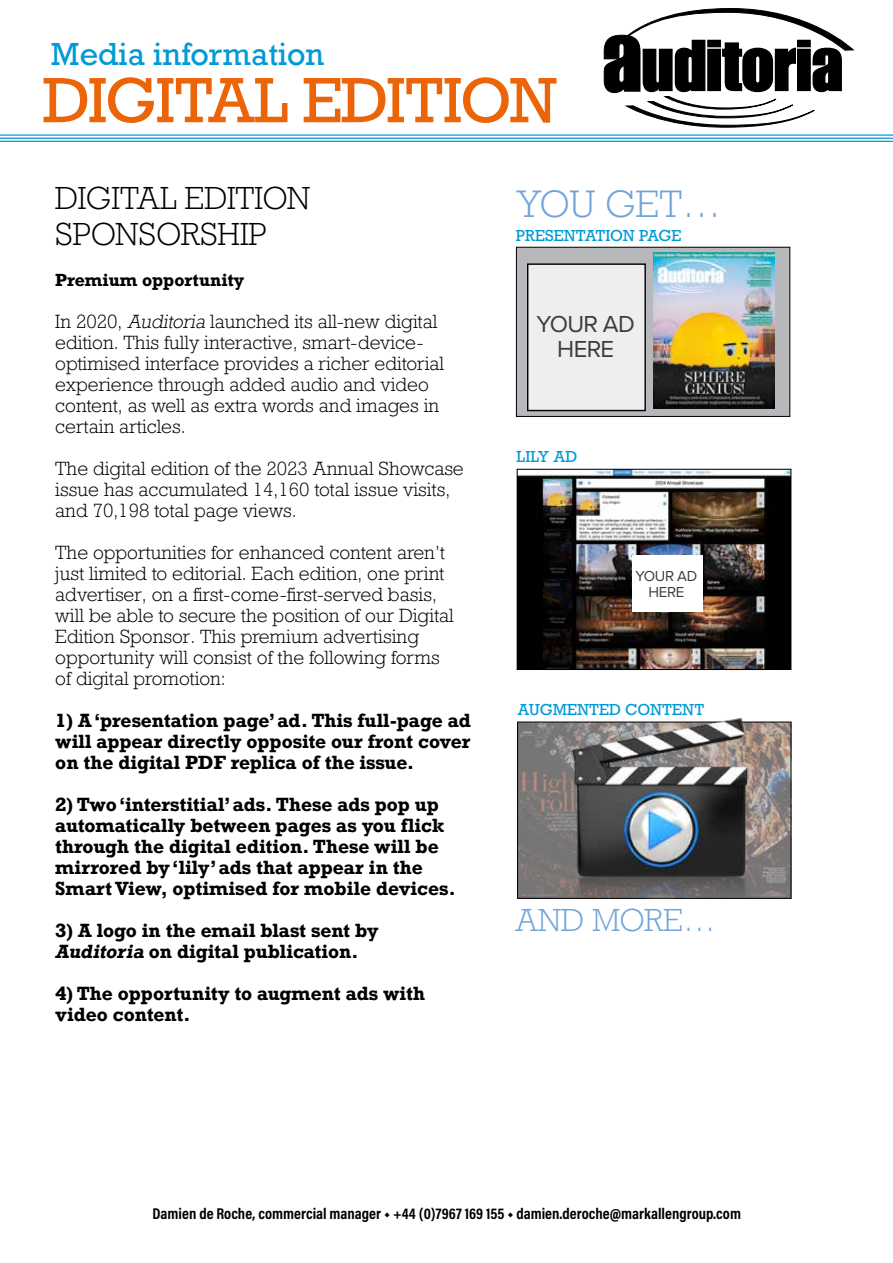
<style>
.page{position:relative;width:893px;height:1263px;background:#fff}
.page>*{position:absolute;margin:0;border:0;box-sizing:border-box;transform-origin:0 0}
.t1{font:60px "Rockwell Nova";letter-spacing:-.035em;color:#ec6408}
.t2{font:300 36px "Rockwell Nova";letter-spacing:-.005em;color:#70a4d9}
.t3{font:300 30px/36px "Rockwell Nova";color:#000}
.t4{font:30px "Rockwell Nova";color:#009bd6}
.t5{font:300 30px "Rockwell Nova";color:#70a4d9}
.t6{font:24px/25.5px "Proxima Nova";letter-spacing:-.03em;color:#3c3c3b;text-align:center}
.t7{font:300 18px/21px "Rockwell Nova";color:#000}
.t8{font:700 18px/21px "Rockwell Nova";color:#000}
.t9{font:700 16.5px "Rockwell Nova";color:#000}
.t10{font:700 15.75px "Acumin Pro Cond";color:#000}
.t11{font:15px "Rockwell Nova";color:#009bd6}
.t12{font:15px/15.6px "Proxima Nova";letter-spacing:-.02em;color:#3c3c3b;text-align:center}
.s1{font-style:italic}
</style>
<div class="page">
<hr style="left:0;top:134px;width:893px;height:2px;background:#009bd6">
<hr style="left:0;top:138px;width:893px;height:1px;background:#009bd6">
<hr style="left:0;top:141px;width:893px;height:1px;background:#009bd6">
<img style="left:519px;top:471px;width:270px;height:197px">
<div style="left:517px;top:469px;width:274px;height:201px;border:1px solid #000"></div>
<div style="left:632px;top:555px;width:70px;height:57px;background:#fff"></div>
<img style="left:519px;top:723px;width:270px;height:174px">
<div style="left:517px;top:721px;width:274px;height:178px;border:1px solid #000"></div>
<img style="left:564px;top:717px;width:195px;height:182px">
<div style="left:516px;top:247px;width:274px;height:169px;background:#b6b8bb"></div>
<div style="left:516px;top:247px;width:274px;height:170px;border:1px solid #000"></div>
<div style="left:528px;top:264px;width:117px;height:146px;background:#eee"></div>
<div style="left:527px;top:263px;width:119px;height:148px;border:1px solid #000"></div>
<img style="left:653px;top:252px;width:122px;height:156px">
<svg style="left:603px;top:9px;width:251px;height:119px"></svg>
<h3 class="t4" style="left:51px;top:36px;width:275px">Media information</h3>
<h1 class="t1" style="left:43px;top:63px;width:517px">DIGITAL EDITION</h1>
<h3 class="t3" style="left:55px;top:180px;width:257px">DIGITAL EDITION<br>SPONSORSHIP</h3>
<p class="t9" style="left:55px;top:269px;width:191px">Premium opportunity</p>
<p class="t7" style="left:55px;top:311px;width:390px">In 2020, <span class="s1">Auditoria</span> launched its all-new digital edition. This fully interactive, smart-device&shy;optimised interface provides a richer editorial experience through added audio and video content, as well as extra words and images in certain articles.</p>
<p class="t7" style="left:55px;top:458px;width:410px">The digital edition of the 2023 Annual Showcase issue has accumulated 14,160 total issue visits, and 70,198 total page views.</p>
<p class="t7" style="left:55px;top:542px;width:400px">The opportunities for enhanced content aren’t just limited to editorial. Each edition, one print advertiser, on a first-come-first-served basis, will be able to secure the position of our Digital Edition Sponsor. This premium advertising opportunity will consist of the following forms of digital promotion:</p>
<p class="t8" style="left:55px;top:709px;width:417px;text-align:justify">1) A ‘presentation page’ ad. This full-page ad will appear directly opposite our front cover on the digital PDF replica of the issue.</p>
<p class="t8" style="left:55px;top:793px;width:402px">2) Two ‘interstitial’ ads. These ads pop up automatically between pages as you flick through the digital edition. These will be mirrored by ‘lily’ ads that appear in the Smart View, optimised for mobile devices.</p>
<p class="t8" style="left:55px;top:920px;width:325px">3) A logo in the email blast sent by<br><span class="s1">Auditoria</span> on digital publication.</p>
<p class="t8" style="left:55px;top:982px;width:371px">4) The opportunity to augment ads with video content.</p>
<h2 class="t2" style="left:517px;top:182px;width:206px">YOU GET…</h2>
<p class="t11" style="left:516px;top:226px;width:167px">PRESENTATION PAGE</p>
<h3 class="t6" style="left:536px;top:310px;width:100px">YOUR AD<br>HERE</h3>
<p class="t11" style="left:517px;top:447px;width:62px">LILY AD</p>
<p class="t12" style="left:635px;top:568px;width:64px">YOUR AD<br>HERE</p>
<p class="t11" style="left:517px;top:700px;width:188px">AUGMENTED CONTENT</p>
<h3 class="t5" style="left:515px;top:901px;width:202px">AND MORE…</h3>
<p class="t10" style="left:153px;top:1203px;width:590px">Damien de Roche, commercial manager ◆ +44 (0)7967 169 155 ◆ damien.deroche@markallengroup.com</p>
</div>
